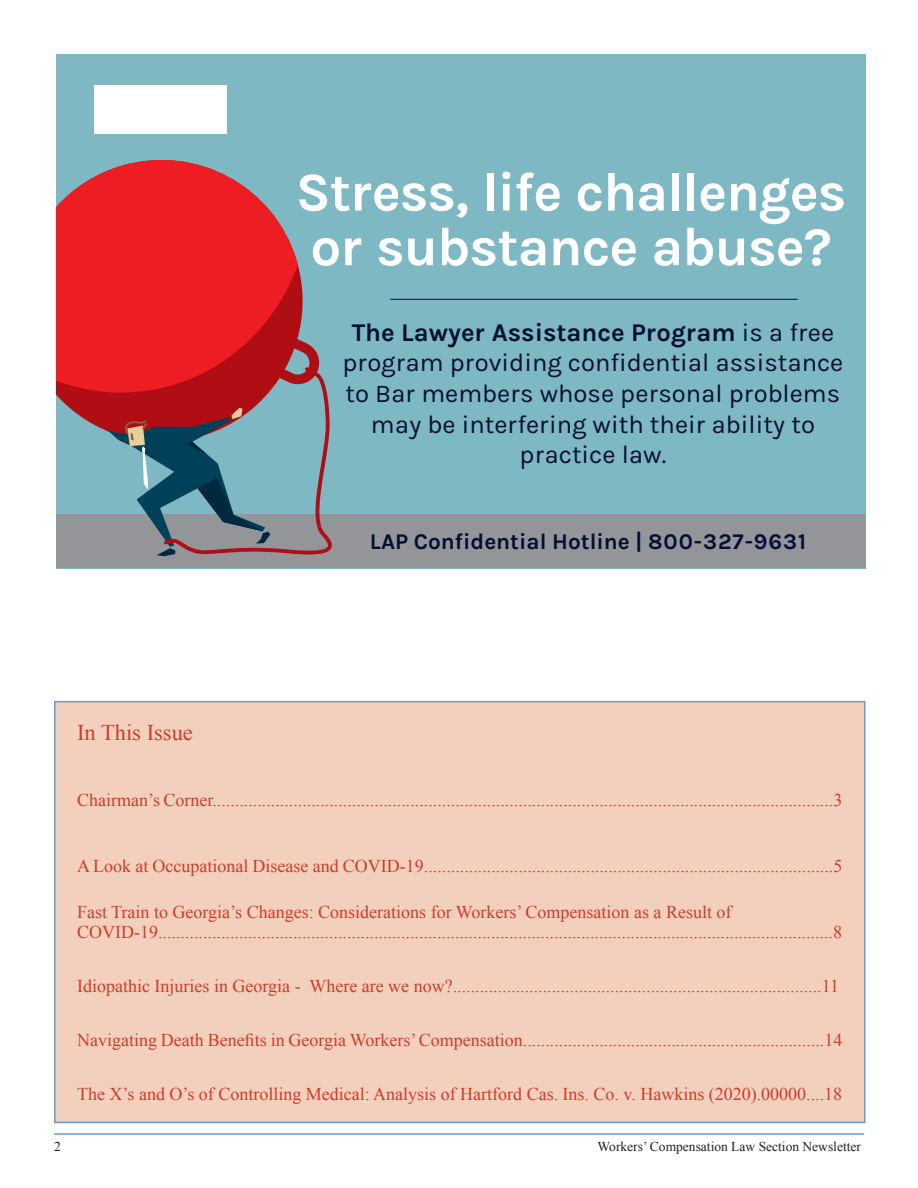
<style>
.page{position:relative;width:918px;height:1188px;background:#fff}
.page>*{position:absolute;margin:0;border:0;box-sizing:border-box;transform-origin:0 0}
.toc_byline{font:700 54.75px/54.8px "Karla";letter-spacing:-.02em;color:#fff}
.t1{font:25.5px/30.8px "Karla";color:#020f33;text-align:center}
.TITLES{font:700 22.5px "Karla";color:#020f33}
.Article_Headline{font:22.5px "Times New Roman";color:#cc3d27}
.t2{font:18px/19.5px "Times New Roman";color:#cc3d27}
.t3{font:13.5px "Times New Roman";color:#231f20}
.s1{font-weight:700}
</style>
<div class="page">
<hr style="left:54px;top:1133px;width:810px;height:2px;background:#609fca">
<div style="left:55px;top:702px;width:810px;height:420px;background:#f3d0be"></div>
<div style="left:54px;top:701px;width:812px;height:422px;border:2px solid #609fca"></div>
<div style="left:56px;top:54px;width:810px;height:514px;background:#7eb8c2"></div>
<hr style="left:390px;top:299px;width:408px;height:1px;background:#020f33">
<div style="left:94px;top:85px;width:132px;height:48px;background:#fff"></div>
<svg style="left:298px;top:265px;width:22px;height:102px"></svg>
<svg style="left:56px;top:160px;width:242px;height:207px;background:#de2c33"></svg>
<svg style="left:56px;top:367px;width:810px;height:201px"></svg>
<p class="toc_byline" style="left:296px;top:165px;width:552px">Stress, life challenges or substance abuse?</p>
<p class="t1" style="left:342px;top:317px;width:503px"><span class="s1">The Lawyer Assistance Program</span> is a free program providing confidential assistance to Bar members whose personal problems may be interfering with their ability to practice law.</p>
<p class="Article_Headline" style="left:77px;top:717px;width:117px">In This Issue</p>
<p class="TITLES" style="left:370px;top:528px;width:438px">LAP Confidential Hotline | 800-327-9631</p>
<p class="t2" style="left:77px;top:790px;width:767px">Chairman’s Corner..........................................................................................................................................3</p>
<p class="t2" style="left:77px;top:856px;width:767px">A Look at Occupational Disease and COVID-19...........................................................................................5</p>
<p class="t2" style="left:77px;top:902px;width:766px">Fast Train to Georgia’s Changes: Considerations for Workers’ Compensation as a Result of<br>COVID-19......................................................................................................................................................8</p>
<p class="t2" style="left:77px;top:976px;width:764px">Idiopathic Injuries in Georgia - Where are we now?..................................................................................11</p>
<p class="t2" style="left:77px;top:1030px;width:767px">Navigating Death Benefits in Georgia Workers’ Compensation...................................................................14</p>
<p class="t2" style="left:77px;top:1084px;width:767px">The X’s and O’s of Controlling Medical: Analysis of Hartford Cas. Ins. Co. v. Hawkins (2020).00000....18</p>
<p class="t3" style="left:54px;top:1137px;width:8px">2</p>
<p class="t3" style="left:598px;top:1137px;width:265px">Workers’ Compensation Law Section Newsletter</p>
</div>
